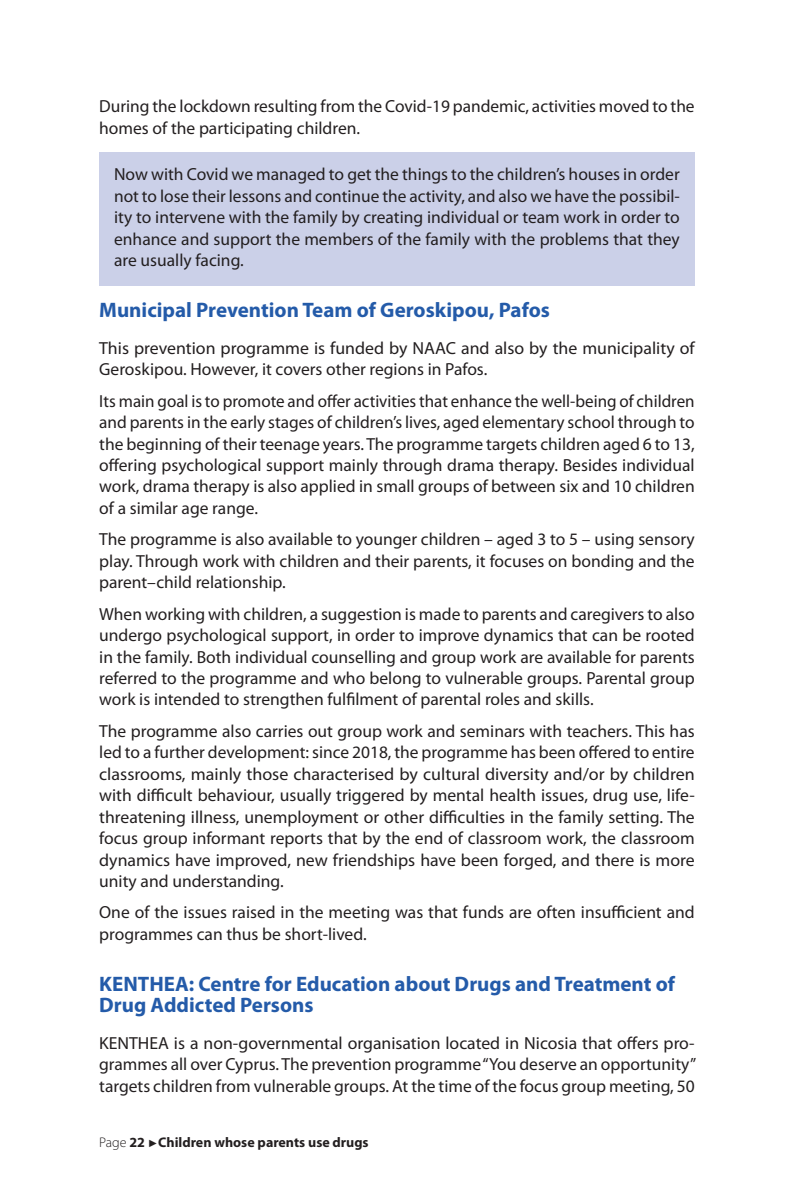
<style>
.page{position:relative;width:794px;height:1191px;background:#fff}
.page>*{position:absolute;margin:0;border:0;box-sizing:border-box;transform-origin:0 0}
.t1{font:700 21px/21.5px "Myriad Pro";color:#245ba9}
.t2{font:17.5px/21.5px "Myriad Pro";color:#231f20;text-align:justify}
.t3{font:700 14px "Myriad Pro";color:#231f20}
.s1{font-weight:300}
.s2{font-family:"Arial";font-weight:400;font-size:10.5px}
</style>
<div class="page">
<div style="left:99px;top:152px;width:595px;height:133px;background:#cbd0e8"></div>
<p class="t2" style="left:99px;top:95px;width:597px">During the lockdown resulting from the Covid-19 pandemic, activities moved to the homes of the participating children.</p>
<p class="t2" style="left:114px;top:163px;width:567px">Now with Covid we managed to get the things to the children’s houses in order not to lose their lessons and continue the activity, and also we have the possibil&shy;ity to intervene with the family by creating individual or team work in order to enhance and support the members of the family with the problems that they are usually facing.</p>
<p class="t1" style="left:99px;top:299px;width:452px">Municipal Prevention Team of Geroskipou, Pafos</p>
<p class="t2" style="left:99px;top:337px;width:597px">This prevention programme is funded by NAAC and also by the municipality of<br>Geroskipou. However, it covers other regions in Pafos.</p>
<p class="t2" style="left:99px;top:390px;width:597px">Its main goal is to promote and offer activities that enhance the well-being of children and parents in the early stages of children’s lives, aged elementary school through to the beginning of their teenage years. The programme targets children aged 6 to 13, offering psychological support mainly through drama therapy. Besides individual work, drama therapy is also applied in small groups of between six and 10 children of a similar age range.</p>
<p class="t2" style="left:99px;top:528px;width:597px">The programme is also available to younger children – aged 3 to 5 – using sensory play. Through work with children and their parents, it focuses on bonding and the parent–child relationship.</p>
<p class="t2" style="left:99px;top:602px;width:597px">When working with children, a suggestion is made to parents and caregivers to also undergo psychological support, in order to improve dynamics that can be rooted in the family. Both individual counselling and group work are available for parents referred to the programme and who belong to vulnerable groups. Parental group work is intended to strengthen fulfilment of parental roles and skills.</p>
<p class="t2" style="left:99px;top:720px;width:597px">The programme also carries out group work and seminars with teachers. This has led to a further development: since 2018, the programme has been offered to entire classrooms, mainly those characterised by cultural diversity and/or by children with difficult behaviour, usually triggered by mental health issues, drug use, life&shy;threatening illness, unemployment or other difficulties in the family setting. The focus group informant reports that by the end of classroom work, the classroom dynamics have improved, new friendships have been forged, and there is more unity and understanding.</p>
<p class="t2" style="left:99px;top:901px;width:597px">One of the issues raised in the meeting was that funds are often insufficient and programmes can thus be short-lived.</p>
<p class="t1" style="left:99px;top:972px;width:577px">KENTHEA: Centre for Education about Drugs and Treatment of<br>Drug Addicted Persons</p>
<p class="t2" style="left:99px;top:1032px;width:598px">KENTHEA is a non-governmental organisation located in Nicosia that offers pro&shy;grammes all over Cyprus. The prevention programme “You deserve an opportunity” targets children from vulnerable groups. At the time of the focus group meeting, 50</p>
<p class="t3" style="left:99px;top:1132px;width:271px"><span class="s1">Page</span> 22 <span class="s2">►</span>Children whose parents use drugs</p>
</div>
